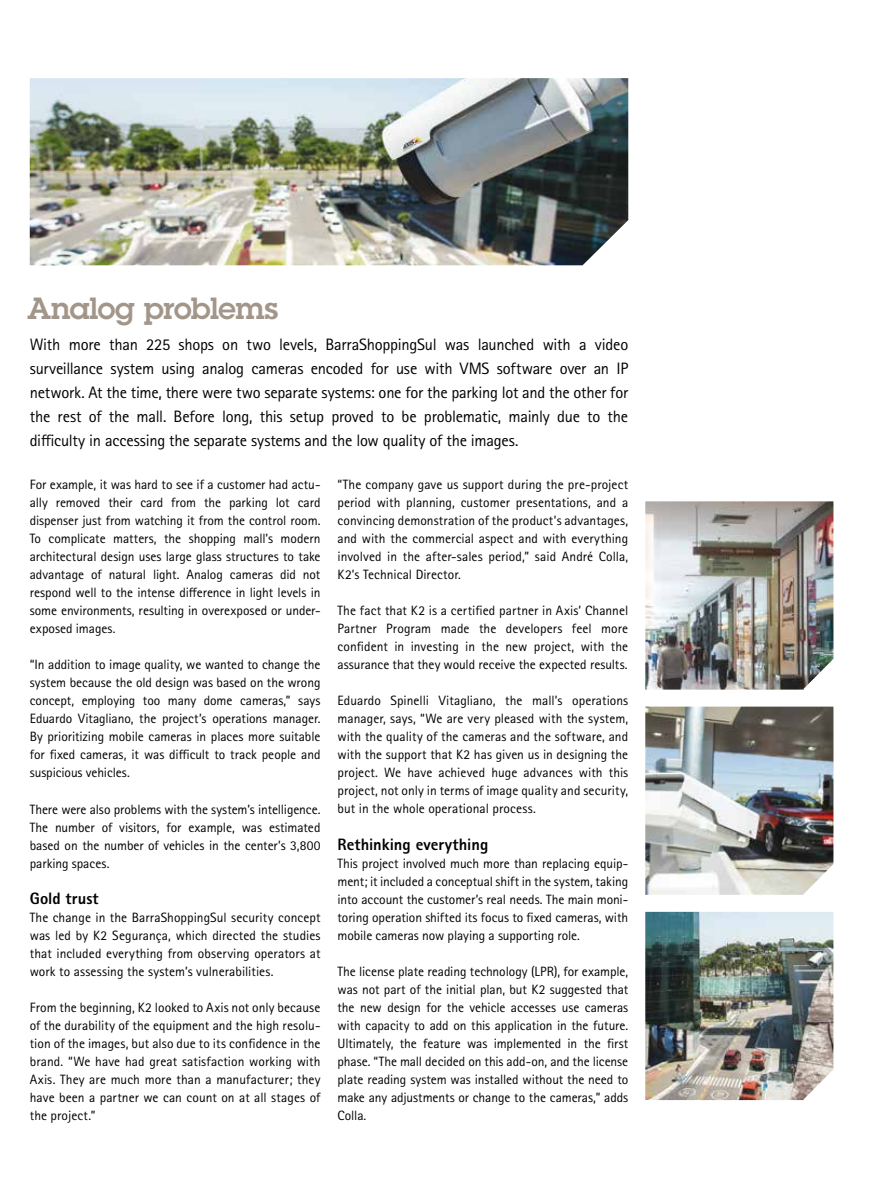
<style>
.page{position:relative;width:893px;height:1191px;background:#fff}
.page>*{position:absolute;margin:0;border:0;box-sizing:border-box;transform-origin:0 0}
.t1{font:600 30px "Lubalin Graph ECG";letter-spacing:-.015em;color:#a19689}
.t2{font:16.5px/24px "Rotis Sans Serif Pro";letter-spacing:-.015em;color:#000;text-align:justify}
.t3{font:800 16.5px "Rotis Sans Serif Pro";color:#000}
.t4{font:13.5px/18px "Rotis Sans Serif Pro";letter-spacing:-.005em;color:#000;text-align:justify}
</style>
<div class="page">
<img style="left:30px;top:78px;width:598px;height:187px">
<img style="left:645px;top:501px;width:188px;height:188px">
<img style="left:645px;top:706px;width:188px;height:189px">
<img style="left:645px;top:912px;width:188px;height:188px">
<h1 class="t1" style="left:28px;top:288px;width:252px">Analog problems</h1>
<p class="t2" style="left:30px;top:332px;width:600px">With more than 225 shops on two levels, BarraShoppingSul was launched with a video surveillance system using analog cameras encoded for use with VMS software over an IP network. At the time, there were two separate systems: one for the parking lot and the other for the rest of the mall. Before long, this setup proved to be problematic, mainly due to the difficulty in accessing the separate systems and the low quality of the images.</p>
<p class="t4" style="left:30px;top:476px;width:292px">For example, it was hard to see if a customer had actu&shy;ally removed their card from the parking lot card dispenser just from watching it from the control room.<br>To complicate matters, the shopping mall’s modern architectural design uses large glass structures to take advantage of natural light. Analog cameras did not respond well to the intense difference in light levels in some environments, resulting in overexposed or under&shy;exposed images.</p>
<p class="t4" style="left:30px;top:656px;width:292px">“In addition to image quality, we wanted to change the system because the old design was based on the wrong concept, employing too many dome cameras,” says Eduardo Vitagliano, the project’s operations manager.<br>By prioritizing mobile cameras in places more suitable for fixed cameras, it was difficult to track people and suspicious vehicles.</p>
<p class="t4" style="left:30px;top:800px;width:292px">There were also problems with the system’s intelligence.<br>The number of visitors, for example, was estimated based on the number of vehicles in the center’s 3,800 parking spaces.</p>
<p class="t3" style="left:30px;top:887px;width:70px">Gold trust</p>
<p class="t4" style="left:30px;top:908px;width:292px">The change in the BarraShoppingSul security concept was led by K2 Segurança, which directed the studies that included everything from observing operators at work to assessing the system’s vulnerabilities.</p>
<p class="t4" style="left:30px;top:998px;width:292px">From the beginning, K2 looked to Axis not only because of the durability of the equipment and the high resolu&shy;tion of the images, but also due to its confidence in the brand. “We have had great satisfaction working with Axis. They are much more than a manufacturer; they have been a partner we can count on at all stages of the project.”</p>
<p class="t4" style="left:337px;top:476px;width:292px">“The company gave us support during the pre-project period with planning, customer presentations, and a convincing demonstration of the product’s advantages, and with the commercial aspect and with everything involved in the after-sales period,” said André Colla, K2’s Technical Director.</p>
<p class="t4" style="left:337px;top:602px;width:292px">The fact that K2 is a certified partner in Axis’ Channel Partner Program made the developers feel more confident in investing in the new project, with the assurance that they would receive the expected results.</p>
<p class="t4" style="left:337px;top:692px;width:292px">Eduardo Spinelli Vitagliano, the mall’s operations manager, says, “We are very pleased with the system, with the quality of the cameras and the software, and with the support that K2 has given us in designing the project. We have achieved huge advances with this project, not only in terms of image quality and security, but in the whole operational process.</p>
<p class="t3" style="left:338px;top:833px;width:152px">Rethinking everything</p>
<p class="t4" style="left:338px;top:854px;width:292px">This project involved much more than replacing equip&shy;ment; it included a conceptual shift in the system, taking into account the customer’s real needs. The main moni&shy;toring operation shifted its focus to fixed cameras, with mobile cameras now playing a supporting role.</p>
<p class="t4" style="left:338px;top:962px;width:292px">The license plate reading technology (LPR), for example, was not part of the initial plan, but K2 suggested that the new design for the vehicle accesses use cameras with capacity to add on this application in the future.<br>Ultimately, the feature was implemented in the first phase. “The mall decided on this add-on, and the license plate reading system was installed without the need to make any adjustments or change to the cameras,” adds Colla.</p>
</div>
